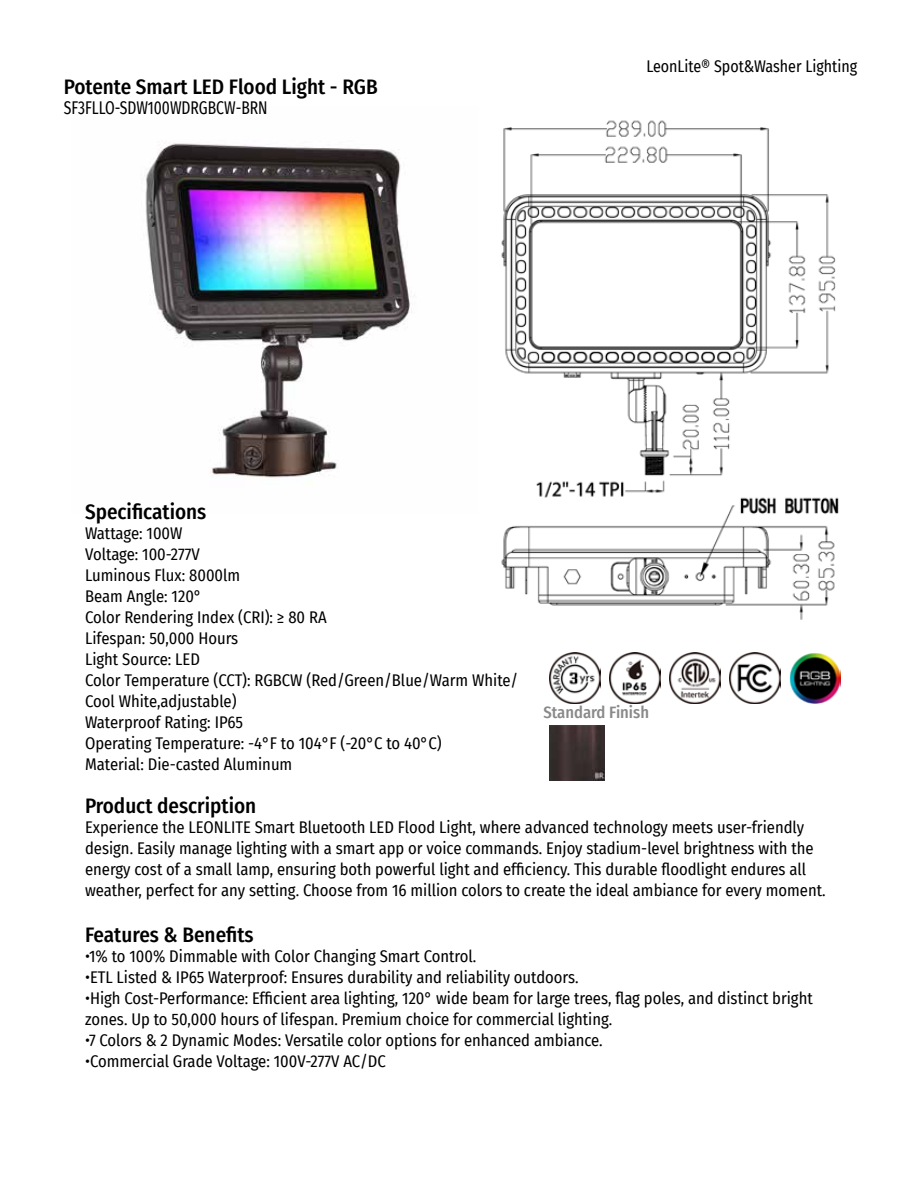
<style>
.page{position:relative;width:918px;height:1188px;background:#fff}
.page>*{position:absolute;margin:0;border:0;box-sizing:border-box;transform-origin:0 0}
.t1{font:500 21px "Fira Sans Condensed";color:#000}
.t2{font:18px "Fira Sans Condensed";color:#000;scale:.86 1}
.t3{font:16.5px/21px "Fira Sans Condensed";color:#000}
.t4{font:16.5px "Fira Sans Condensed";color:#000;scale:.96 1}
.t5{font:500 16.5px "Fira Sans Condensed";color:#898989}
</style>
<div class="page">
<img style="left:501px;top:120px;width:338px;height:500px">
<img style="left:145px;top:143px;width:267px;height:342px">
<img style="left:549px;top:653px;width:51px;height:51px">
<img style="left:549px;top:725px;width:56px;height:55px">
<img style="left:609px;top:653px;width:51px;height:51px">
<img style="left:669px;top:653px;width:51px;height:51px">
<img style="left:729px;top:653px;width:51px;height:51px">
<img style="left:789px;top:653px;width:51px;height:51px">
<p class="t1" style="left:64px;top:70px;width:315px">Potente Smart LED Flood Light - RGB</p>
<p class="t2" style="left:64px;top:95px;width:239px">SF3FLLO-SDW100WDRGBCW-BRN</p>
<p class="t4" style="left:646px;top:54px;width:221px">LeonLite® Spot&amp;Washer Lighting</p>
<p class="t1" style="left:85px;top:495px;width:123px">Specifications</p>
<p class="t3" style="left:85px;top:523px;width:435px">Wattage: 100W<br>Voltage: 100-277V<br>Luminous Flux: 8000lm<br>Beam Angle: 120°<br>Color Rendering Index (CRI): ≥ 80 RA<br>Lifespan: 50,000 Hours<br>Light Source: LED<br>Color Temperature (CCT): RGBCW (Red/Green/Blue/Warm White/<br>Cool White,adjustable)<br>Waterproof Rating: IP65<br>Operating Temperature: -4°F to 104°F (-20°C to 40°C)<br>Material: Die-casted Aluminum</p>
<p class="t1" style="left:85px;top:789px;width:173px">Product description</p>
<p class="t5" style="left:543px;top:699px;width:107px">Standard Finish</p>
<p class="t3" style="left:85px;top:817px;width:742px">Experience the LEONLITE Smart Bluetooth LED Flood Light, where advanced technology meets user-friendly design. Easily manage lighting with a smart app or voice commands. Enjoy stadium-level brightness with the energy cost of a small lamp, ensuring both powerful light and efficiency. This durable floodlight endures all weather, perfect for any setting. Choose from 16 million colors to create the ideal ambiance for every moment.</p>
<p class="t1" style="left:85px;top:918px;width:170px">Features &amp; Benefits</p>
<p class="t3" style="left:85px;top:946px;width:393px">•1% to 100% Dimmable with Color Changing Smart Control.</p>
<p class="t3" style="left:85px;top:967px;width:495px">•ETL Listed &amp; IP65 Waterproof: Ensures durability and reliability outdoors.</p>
<p class="t3" style="left:85px;top:988px;width:729px">•High Cost-Performance: Efficient area lighting, 120° wide beam for large trees, flag poles, and distinct bright zones. Up to 50,000 hours of lifespan. Premium choice for commercial lighting.</p>
<p class="t3" style="left:85px;top:1030px;width:519px">•7 Colors &amp; 2 Dynamic Modes: Versatile color options for enhanced ambiance.</p>
<p class="t3" style="left:85px;top:1051px;width:302px">•Commercial Grade Voltage: 100V-277V AC/DC</p>
</div>
